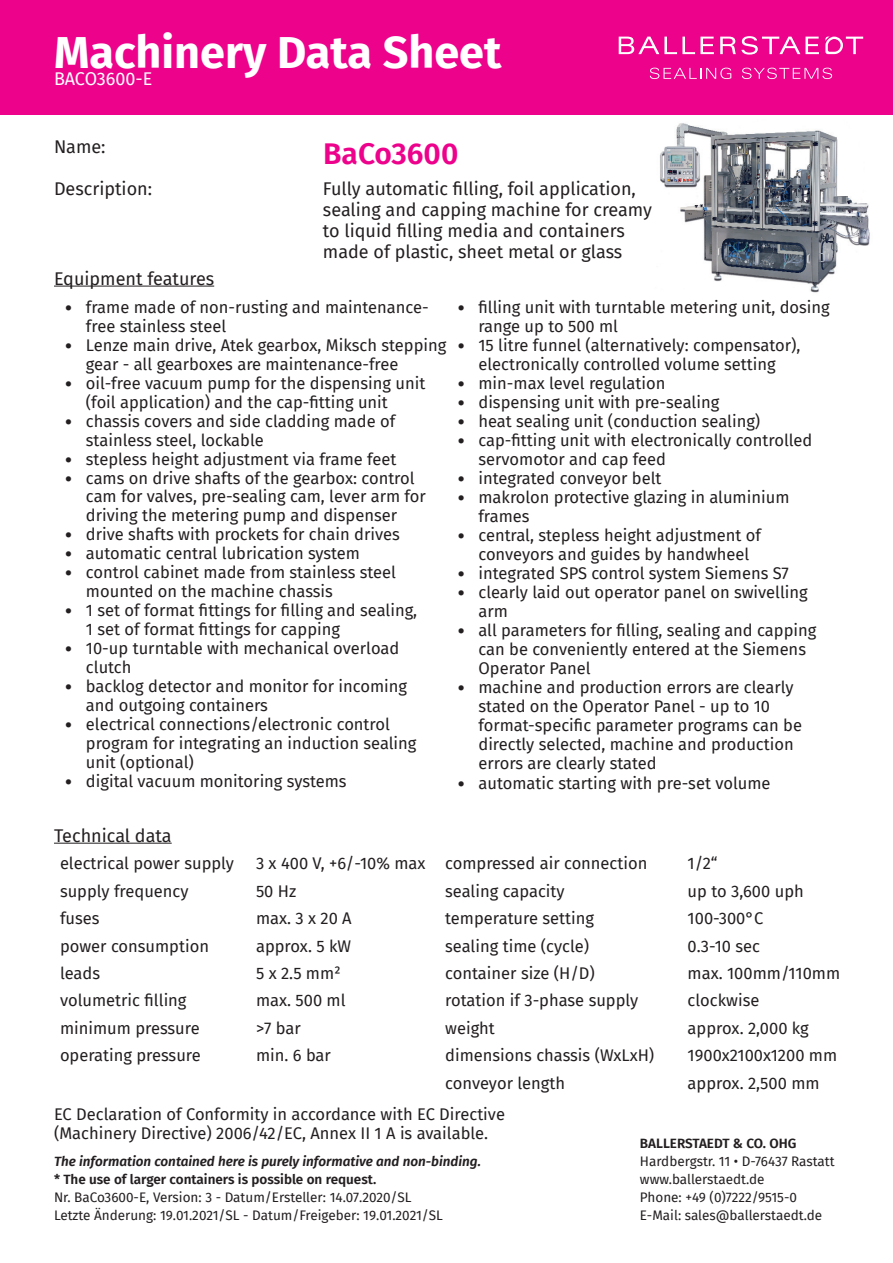
<style>
.page{position:relative;width:893px;height:1263px;background:#fff}
.page>*{position:absolute;margin:0;border:0;box-sizing:border-box;transform-origin:0 0}
.t1{font:700 45px "Fira Sans";color:#fff}
.t2{font:600 30px "Fira Sans";color:#ed028c}
.t3{font:18px/20.7px "Fira Sans";color:#231f20}
.t4{font:18px "Fira Sans";letter-spacing:-.005em;color:#fff}
.t5{font:16.5px/18.9px "Fira Sans";color:#231f20}
.t6{font:13.5px/18px "Fira Sans";color:#231f20}
.t7{font:600 13.5px "Fira Sans";color:#231f20}
.t8{font:italic 600 13.5px "Fira Sans";color:#231f20}
.s1{font-family:"Calibri"}
</style>
<div class="page">
<div style="left:0;top:0;width:893px;height:115px;background:#ed028c"></div>
<svg style="left:619px;top:37px;width:95px;height:17px"></svg>
<svg style="left:720px;top:36px;width:99px;height:19px"></svg>
<svg style="left:825px;top:37px;width:38px;height:17px"></svg>
<svg style="left:650px;top:68px;width:81px;height:11px"></svg>
<svg style="left:742px;top:68px;width:90px;height:11px"></svg>
<hr style="left:54px;top:286px;width:160px;height:1px;background:#231f20">
<img style="left:660px;top:123px;width:210px;height:170px">
<hr style="left:54px;top:843px;width:118px;height:1px;background:#231f20">
<h1 class="t1" style="left:54px;top:14px;width:449px">Machinery Data Sheet</h1>
<p class="t4" style="left:54px;top:65px;width:100px">BACO3600-E</p>
<p class="t3" style="left:54px;top:136px;width:53px">Name:</p>
<h2 class="t2" style="left:323px;top:129px;width:137px">BaCo3600</h2>
<p class="t3" style="left:54px;top:178px;width:100px">Description:</p>
<p class="t3" style="left:323px;top:178px;width:331px">Fully automatic filling, foil application, sealing and capping machine for creamy to liquid filling media and containers made of plastic, sheet metal or glass</p>
<p class="t3" style="left:54px;top:268px;width:162px">Equipment features</p>
<p class="t5" style="left:86px;top:297px;width:344px;text-indent:-21px"><span class="s1">•</span> frame made of non-rusting and maintenance&shy;free stainless steel</p>
<p class="t5" style="left:86px;top:335px;width:362px;text-indent:-21px"><span class="s1">•</span> Lenze main drive, Atek gearbox, Miksch stepping gear - all gearboxes are maintenance-free</p>
<p class="t5" style="left:86px;top:373px;width:341px;text-indent:-21px"><span class="s1">•</span> oil-free vacuum pump for the dispensing unit (foil application) and the cap-fitting unit</p>
<p class="t5" style="left:86px;top:411px;width:311px;text-indent:-21px"><span class="s1">•</span> chassis covers and side cladding made of stainless steel, lockable</p>
<p class="t5" style="left:65px;top:449px;width:333px"><span class="s1">•</span> stepless height adjustment via frame feet</p>
<p class="t5" style="left:86px;top:468px;width:341px;text-indent:-21px"><span class="s1">•</span> cams on drive shafts of the gearbox: control cam for valves, pre-sealing cam, lever arm for driving the metering pump and dispenser</p>
<p class="t5" style="left:65px;top:525px;width:337px"><span class="s1">•</span> drive shafts with prockets for chain drives</p>
<p class="t5" style="left:65px;top:544px;width:297px"><span class="s1">•</span> automatic central lubrication system</p>
<p class="t5" style="left:86px;top:563px;width:312px;text-indent:-21px"><span class="s1">•</span> control cabinet made from stainless steel mounted on the machine chassis</p>
<p class="t5" style="left:86px;top:601px;width:333px;text-indent:-21px"><span class="s1">•</span> 1 set of format fittings for filling and sealing,<br>1 set of format fittings for capping</p>
<p class="t5" style="left:86px;top:639px;width:315px;text-indent:-21px"><span class="s1">•</span> 10-up turntable with mechanical overload clutch</p>
<p class="t5" style="left:86px;top:676px;width:323px;text-indent:-21px"><span class="s1">•</span> backlog detector and monitor for incoming and outgoing containers</p>
<p class="t5" style="left:86px;top:714px;width:332px;text-indent:-21px"><span class="s1">•</span> electrical connections/electronic control program for integrating an induction sealing unit (optional)</p>
<p class="t5" style="left:65px;top:771px;width:283px"><span class="s1">•</span> digital vacuum monitoring systems</p>
<p class="t3" style="left:54px;top:825px;width:119px">Technical data</p>
<p class="t5" style="left:60px;top:853px;width:176px">electrical power supply</p>
<p class="t5" style="left:256px;top:853px;width:393px">3 x 400 V, +6/-10% max compressed air connection</p>
<p class="t5" style="left:688px;top:853px;width:31px">1/2“</p>
<p class="t5" style="left:60px;top:881px;width:130px">supply frequency</p>
<p class="t5" style="left:256px;top:881px;width:42px">50 Hz</p>
<p class="t5" style="left:445px;top:881px;width:121px">sealing capacity</p>
<p class="t5" style="left:688px;top:881px;width:118px">up to 3,600 uph</p>
<p class="t5" style="left:60px;top:908px;width:41px">fuses</p>
<p class="t5" style="left:256px;top:908px;width:97px">max. 3 x 20 A</p>
<p class="t5" style="left:445px;top:908px;width:150px">temperature setting</p>
<p class="t5" style="left:688px;top:908px;width:77px">100-300°C</p>
<p class="t5" style="left:60px;top:936px;width:151px">power consumption</p>
<p class="t5" style="left:256px;top:936px;width:97px">approx. 5 kW</p>
<p class="t5" style="left:445px;top:936px;width:145px">sealing time (cycle)</p>
<p class="t5" style="left:688px;top:936px;width:74px">0.3-10 sec</p>
<p class="t5" style="left:60px;top:963px;width:42px">leads</p>
<p class="t5" style="left:256px;top:963px;width:86px">5 x 2.5 mm²</p>
<p class="t5" style="left:445px;top:963px;width:151px">container size (H/D)</p>
<p class="t5" style="left:688px;top:963px;width:154px">max. 100mm/110mm</p>
<p class="t5" style="left:60px;top:991px;width:128px">volumetric filling</p>
<p class="t5" style="left:256px;top:991px;width:91px">max. 500 ml</p>
<p class="t5" style="left:445px;top:991px;width:195px">rotation if 3-phase supply</p>
<p class="t5" style="left:688px;top:991px;width:73px">clockwise</p>
<p class="t5" style="left:60px;top:1018px;width:141px">minimum pressure</p>
<p class="t5" style="left:256px;top:1018px;width:46px">&gt;7 bar</p>
<p class="t5" style="left:445px;top:1018px;width:51px">weight</p>
<p class="t5" style="left:688px;top:1018px;width:123px">approx. 2,000 kg</p>
<p class="t5" style="left:60px;top:1045px;width:142px">operating pressure</p>
<p class="t5" style="left:256px;top:1045px;width:76px">min. 6 bar</p>
<p class="t5" style="left:445px;top:1045px;width:211px">dimensions chassis (WxLxH)</p>
<p class="t5" style="left:688px;top:1045px;width:151px">1900x2100x1200 mm</p>
<p class="t5" style="left:445px;top:1073px;width:121px">conveyor length</p>
<p class="t5" style="left:688px;top:1073px;width:133px">approx. 2,500 mm</p>
<p class="t5" style="left:54px;top:1104px;width:452px">EC Declaration of Conformity in accordance with EC Directive (Machinery Directive) 2006/42/EC, Annex II 1 A is available.</p>
<p class="t5" style="left:478px;top:297px;width:353px;text-indent:-21px"><span class="s1">•</span> filling unit with turntable metering unit, dosing range up to 500 ml</p>
<p class="t5" style="left:457px;top:335px;width:345px;text-align:center"><span class="s1">•</span> 15 litre funnel (alternatively: compensator), electronically controlled volume setting</p>
<p class="t5" style="left:457px;top:373px;width:210px"><span class="s1">•</span> min-max level regulation</p>
<p class="t5" style="left:457px;top:392px;width:264px"><span class="s1">•</span> dispensing unit with pre-sealing</p>
<p class="t5" style="left:457px;top:411px;width:305px"><span class="s1">•</span> heat sealing unit (conduction sealing)</p>
<p class="t5" style="left:478px;top:430px;width:336px;text-indent:-21px"><span class="s1">•</span> cap-fitting unit with electronically controlled servomotor and cap feed</p>
<p class="t5" style="left:457px;top:468px;width:206px"><span class="s1">•</span> integrated conveyor belt</p>
<p class="t5" style="left:478px;top:487px;width:313px;text-indent:-21px"><span class="s1">•</span> makrolon protective glazing in aluminium frames</p>
<p class="t5" style="left:457px;top:525px;width:305px;text-align:center"><span class="s1">•</span> central, stepless height adjustment of conveyors and guides by handwheel</p>
<p class="t5" style="left:457px;top:563px;width:333px"><span class="s1">•</span> integrated SPS control system Siemens S7</p>
<p class="t5" style="left:478px;top:582px;width:331px;text-indent:-21px"><span class="s1">•</span> clearly laid out operator panel on swivelling arm</p>
<p class="t5" style="left:478px;top:620px;width:339px;text-indent:-21px"><span class="s1">•</span> all parameters for filling, sealing and capping can be conveniently entered at the Siemens<br>Operator Panel</p>
<p class="t5" style="left:478px;top:677px;width:325px;text-indent:-21px"><span class="s1">•</span> machine and production errors are clearly stated on the Operator Panel - up to 10 format-specific parameter programs can be directly selected, machine and production errors are clearly stated</p>
<p class="t5" style="left:457px;top:773px;width:315px"><span class="s1">•</span> automatic starting with pre-set volume</p>
<p class="t7" style="left:640px;top:1132px;width:158px">BALLERSTAEDT &amp; CO. OHG</p>
<p class="t6" style="left:640px;top:1152px;width:196px">Hardbergstr. 11 • D-76437 Rastatt www.ballerstaedt.de<br>Phone: +49 (0)7222/9515-0<br>E-Mail: sales@ballerstaedt.de</p>
<p class="t8" style="left:54px;top:1150px;width:428px">The information contained here is purely informative and non-binding.</p>
<p class="t7" style="left:54px;top:1168px;width:324px">* The use of larger containers is possible on request.</p>
<p class="t6" style="left:54px;top:1188px;width:390px">Nr. BaCo3600-E, Version: 3 - Datum/Ersteller: 14.07.2020/SL<br>Letzte Änderung: 19.01.2021/SL - Datum/Freigeber: 19.01.2021/SL</p>
</div>
